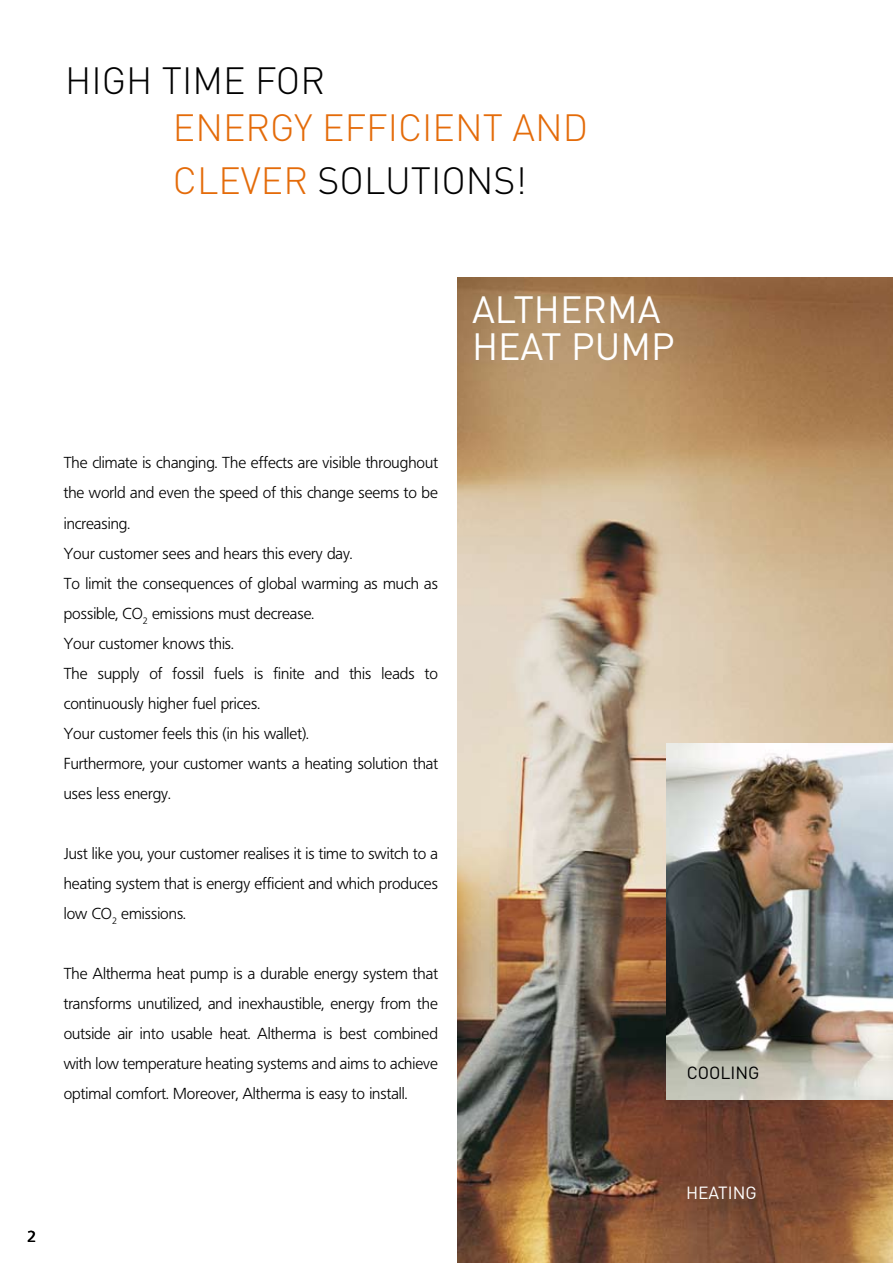
<style>
.page{position:relative;width:893px;height:1263px;background:#fff}
.page>*{position:absolute;margin:0;border:0;box-sizing:border-box;transform-origin:0 0}
.t1{font:300 37.5px/52.5px "DIN";color:#e46b09}
.t2{font:37.5px/37.5px "DIN";color:#fff}
.t3{font:300 37.5px "DIN";color:#000}
.t4{font:17.4px "DIN";color:#fff}
.t5{font:17.4px "DIN";color:#000}
.t6{font:300 15.75px/30px "Frutiger BSK45";color:#000;text-align:justify}
.t7{font:15.75px "Frutiger BSK55 Roman";color:#000}
.s1{color:#000}
</style>
<div class="page">
<img style="left:457px;top:278px;width:436px;height:985px">
<img style="left:666px;top:743px;width:227px;height:356px">
<h1 class="t3" style="left:65px;top:56px;width:261px">HIGH TIME FOR</h1>
<h1 class="t1" style="left:173px;top:100px;width:417px;text-indent:225px">CIENT AN D<br>C LEVER <span class="s1">SO LUTIONS!</span></h1>
<h1 class="t1" style="left:173px;top:100px;width:73px">ENERG</h1>
<h1 class="t1" style="left:294px;top:100px;width:46px">Y EFFI</h1>
<h1 class="t2" style="left:472px;top:291px;width:190px">ALTH ERMA<br>HEAT</h1>
<h1 class="t2" style="left:571px;top:329px;width:105px">PUMP</h1>
<p class="t6" style="left:64px;top:448px;width:376px;text-align:left">The climate is changing. The effects are visible throughout the world and even the speed of this change seems to be increasing.<br>Your customer sees and hears this every day.<br>To limit the consequences of global warming as much as possible, CO<sub>2</sub> emissions must decrease.<br>Your customer knows this.<br>The supply of fossil fuels is finite and this leads to continuously higher fuel prices.<br>Your customer feels this (in his wallet).<br>Furthermore, your customer wants a heating solution that uses less energy.</p>
<p class="t6" style="left:64px;top:838px;width:376px">Just like you, your customer realises it is time to switch to a heating system that is energy efficient and which produces low CO<sub>2</sub> emissions.</p>
<p class="t6" style="left:64px;top:958px;width:376px">The Altherma heat pump is a durable energy system that transforms unutilized, and inexhaustible, energy from the outside air into usable heat. Altherma is best combined with low temperature heating systems and aims to achieve optimal comfort. Moreover, Altherma is easy to install.</p>
<p class="t7" style="left:28px;top:1227px;width:10px">2</p>
<p class="t5" style="left:687px;top:1063px;width:54px">COOLING</p>
<p class="t4" style="left:686px;top:1183px;width:72px">HEATING</p>
</div>
